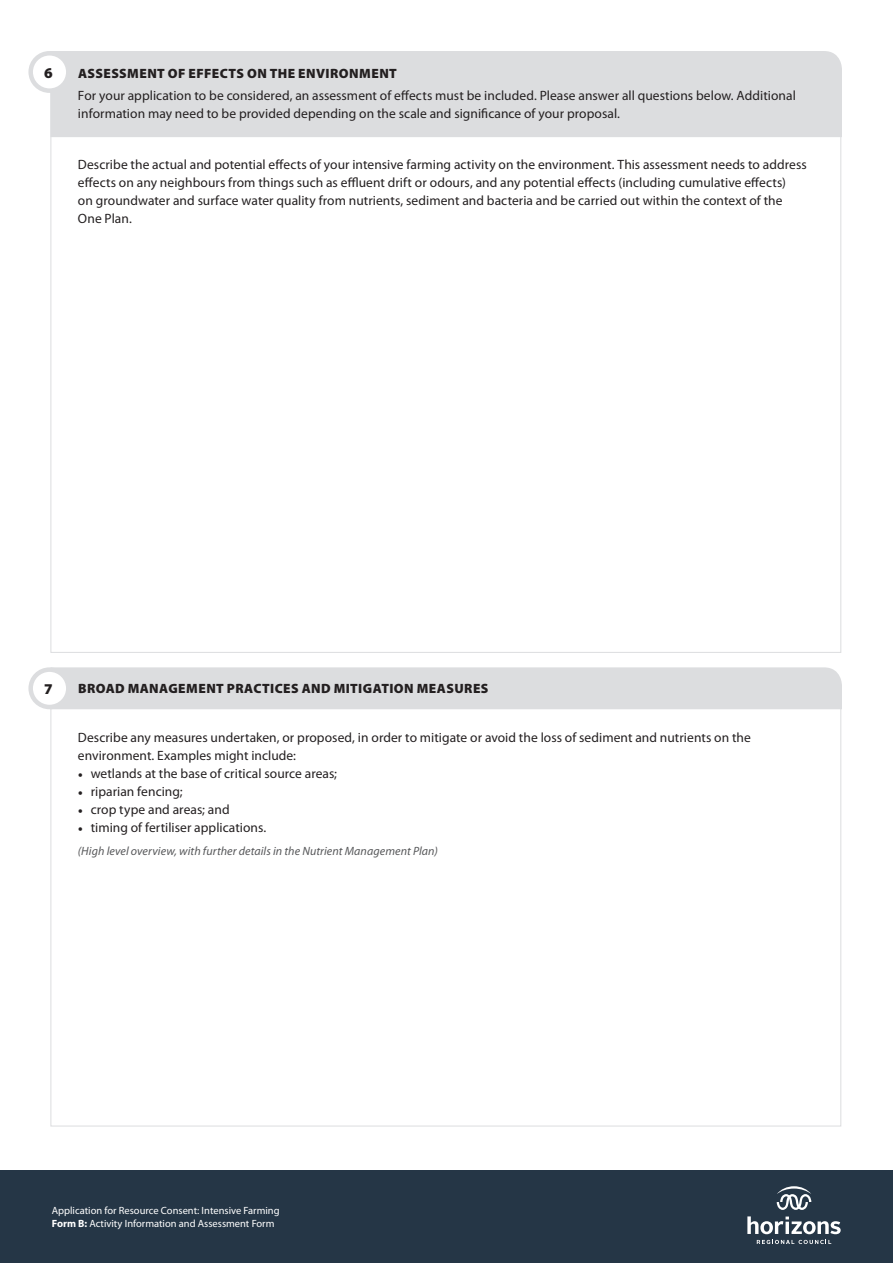
<style>
.page{position:relative;width:893px;height:1263px;background:#fff}
.page>*{position:absolute;margin:0;border:0;box-sizing:border-box;transform-origin:0 0}
.t1{font:900 15px "Myriad Pro";color:#231f20}
.Paragraph_Style_1{font:13.5px/18px "Myriad Pro";letter-spacing:.005em;color:#231f20}
.t2{font:900 13.5px "Myriad Pro";letter-spacing:.03em;color:#231f20}
.t3{font:italic 12px "Myriad Pro";letter-spacing:.005em;color:#57585a}
.t4{font:10.5px/13.5px "Myriad Pro";color:#fff}
.s1{font-family:"Minion Pro"}
.s2{font-weight:700}
</style>
<div class="page">
<div style="left:0;top:1170px;width:893px;height:93px;background:#253646"></div>
<svg style="left:757px;top:1240px;width:74px;height:4px"></svg>
<svg style="left:747px;top:1216px;width:94px;height:18px"></svg>
<svg style="left:777px;top:1186px;width:34px;height:24px"></svg>
<div style="left:51px;top:51px;width:791px;height:86px;background:#dcdddf"></div>
<div style="left:31px;top:53px;width:37px;height:38px;background:#fff;border-radius:50%"></div>
<div style="left:28px;top:51px;width:43px;height:42px;border:4px solid #dcdddf;border-radius:50%"></div>
<div style="left:54px;top:667px;width:788px;height:42px;background:#dcdddf"></div>
<div style="left:31px;top:670px;width:37px;height:37px;background:#fff;border-radius:50%"></div>
<div style="left:28px;top:667px;width:43px;height:42px;border:4px solid #dcdddf;border-radius:50%"></div>
<p class="t1" style="left:44px;top:63px;width:10px">6</p>
<p class="t2" style="left:78px;top:65px;width:320px">ASSESSMENT OF EFFECTS ON THE ENVIRONMENT</p>
<p class="Paragraph_Style_1" style="left:78px;top:86px;width:719px">For your application to be considered, an assessment of effects must be included. Please answer all questions below. Additional information may need to be provided depending on the scale and significance of your proposal.</p>
<p class="Paragraph_Style_1" style="left:78px;top:155px;width:730px">Describe the actual and potential effects of your intensive farming activity on the environment. This assessment needs to address effects on any neighbours from things such as effluent drift or odours, and any potential effects (including cumulative effects)<br>on groundwater and surface water quality from nutrients, sediment and bacteria and be carried out within the context of the One Plan.</p>
<p class="t1" style="left:44px;top:679px;width:10px">7</p>
<p class="t2" style="left:78px;top:680px;width:412px">BROAD MANAGEMENT PRACTICES AND MITIGATION MEASURES</p>
<p class="Paragraph_Style_1" style="left:78px;top:729px;width:674px">Describe any measures undertaken, or proposed, in order to mitigate or avoid the loss of sediment and nutrients on the environment. Examples might include:</p>
<p class="Paragraph_Style_1" style="left:78px;top:765px;width:261px"><span class="s1">•</span> wetlands at the base of critical source areas;</p>
<p class="Paragraph_Style_1" style="left:78px;top:783px;width:106px"><span class="s1">•</span> riparian fencing;</p>
<p class="Paragraph_Style_1" style="left:78px;top:801px;width:153px"><span class="s1">•</span> crop type and areas; and</p>
<p class="Paragraph_Style_1" style="left:78px;top:819px;width:190px"><span class="s1">•</span> timing of fertiliser applications.</p>
<p class="t3" style="left:78px;top:843px;width:361px">(High level overview, with further details in the Nutrient Management Plan)</p>
<p class="t4" style="left:52px;top:1203px;width:229px">Application for Resource Consent: Intensive Farming<br><span class="s2">Form B:</span> Activity Information and Assessment Form</p>
</div>
